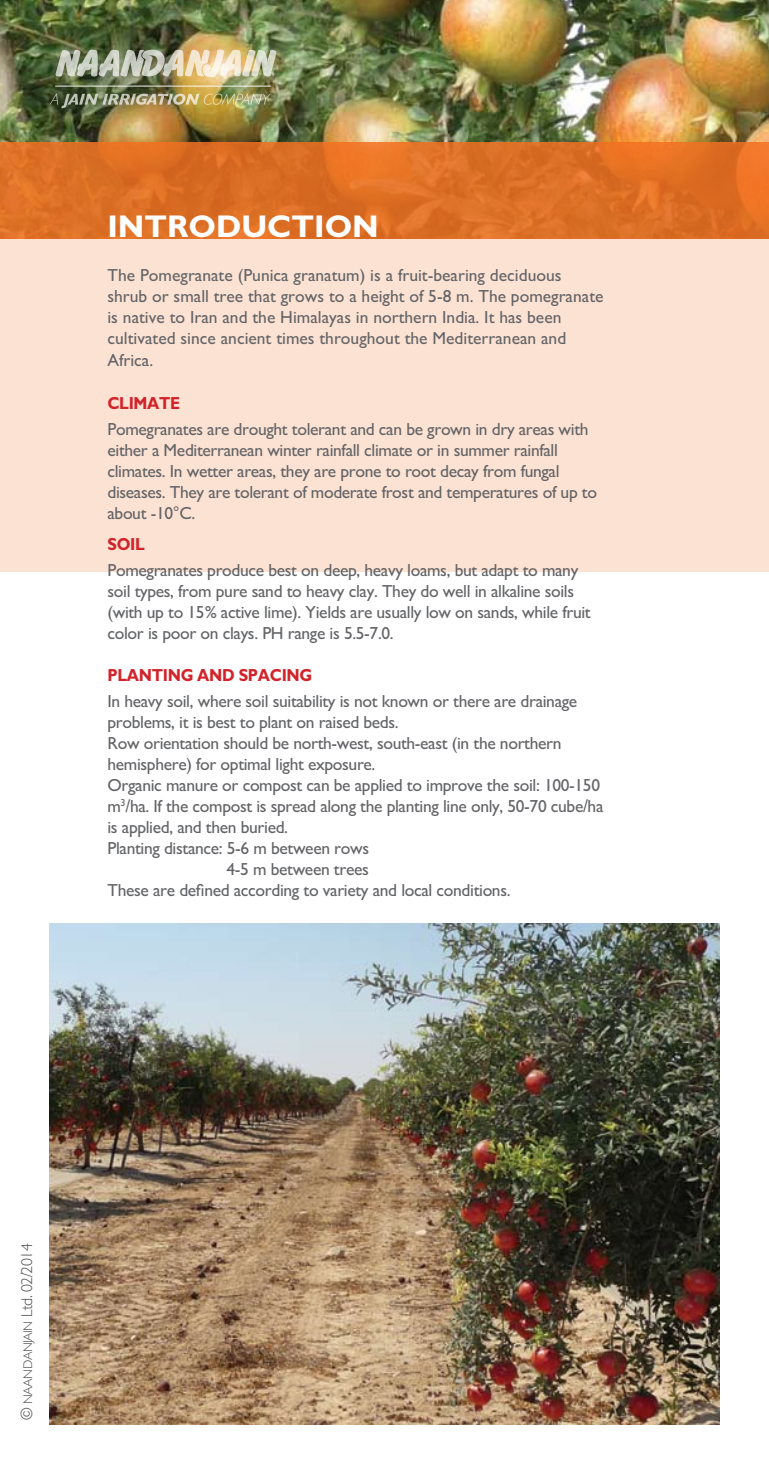
<style>
.page{position:relative;width:769px;height:1474px;background:#fff}
.page>*{position:absolute;margin:0;border:0;box-sizing:border-box;transform-origin:0 0}
.t1{font:700 31.5px "M Gill Sans";color:#fff}
.t2{font:17.5px/21px "M Gill Sans";letter-spacing:-.02em;color:#636467}
.t3{font:17.5px/21px "M Gill Sans";color:#636467}
.t4{font:700 17.5px "M Gill Sans";letter-spacing:-.02em;color:#d2232a;scale:.9 1}
.t5{font:300 15.75px "M Gill Sans";letter-spacing:-.03em;color:#4d4d4f}
.s1{font-size:12.6px}
</style>
<div class="page">
<img style="left:0;top:0;width:769px;height:142px">
<div style="left:0;top:237px;width:769px;height:334px;background:#fce2d3"></div>
<svg style="left:0;top:142px;width:768px;height:96px;fill:#dc7024"></svg>
<img style="left:50px;top:94px;width:221px;height:14px">
<img style="left:56px;top:49px;width:221px;height:29px">
<hr style="left:55px;top:85px;width:216px;height:2px;background:#fff">
<hr style="left:768px;top:237px;width:1px;height:334px;background:#f37021">
<hr style="left:768px;top:142px;width:1px;height:96px;background:#f37021">
<img style="left:50px;top:923px;width:669px;height:501px">
<h1 class="t1" style="left:107px;top:209px;width:273px">INTRODUCTION</h1>
<p class="t3" style="left:107px;top:265px;width:498px">The Pomegranate (Punica granatum) is a fruit-bearing deciduous shrub or small tree that grows to a height of 5-8 m. The pomegranate is native to Iran and the Himalayas in northern India. It has been cultivated since ancient times throughout the Mediterranean and Africa.</p>
<p class="t4" style="left:107px;top:393px;width:82px">CLIMATE</p>
<p class="t2" style="left:107px;top:418px;width:491px">Pomegranates are drought tolerant and can be grown in dry areas with either a Mediterranean winter rainfall climate or in summer rainfall climates. In wetter areas, they are prone to root decay from fungal diseases. They are tolerant of moderate frost and temperatures of up to about -10°C.</p>
<p class="t4" style="left:107px;top:534px;width:43px">SOIL</p>
<p class="t2" style="left:107px;top:559px;width:485px">Pomegranates produce best on deep, heavy loams, but adapt to many soil types, from pure sand to heavy clay. They do well in alkaline soils (with up to 15% active lime). Yields are usually low on sands, while fruit color is poor on clays. PH range is 5.5-7.0.</p>
<p class="t4" style="left:107px;top:665px;width:229px">PLANTING AND SPACING</p>
<p class="t2" style="left:107px;top:690px;width:471px">In heavy soil, where soil suitability is not known or there are drainage</p>
<p class="t2" style="left:107px;top:711px;width:293px">problems, it is best to plant on raised beds.</p>
<p class="t2" style="left:107px;top:732px;width:455px">Row orientation should be north-west, south-east (in the northern</p>
<p class="t2" style="left:107px;top:753px;width:269px">hemisphere) for optimal light exposure.</p>
<p class="t2" style="left:107px;top:774px;width:494px">Organic manure or compost can be applied to improve the soil: 100-150</p>
<p class="t2" style="left:107px;top:795px;width:497px">m<sup>3</sup>/ha. If the compost is spread along the planting line only, 50-70 cube/ha</p>
<p class="t2" style="left:107px;top:816px;width:182px">is applied, and then buried.</p>
<p class="t2" style="left:107px;top:837px;width:263px">Planting distance: 5-6 m between rows</p>
<p class="t2" style="left:227px;top:858px;width:144px">4-5 m between trees</p>
<p class="t2" style="left:107px;top:879px;width:405px">These are defined according to variety and local conditions.</p>
<p class="t5" style="left:18px;top:1419px;width:178px;rotate:-90deg">© <span class="s1">NAANDANJAIN</span> Ltd. 02/2014</p>
</div>
